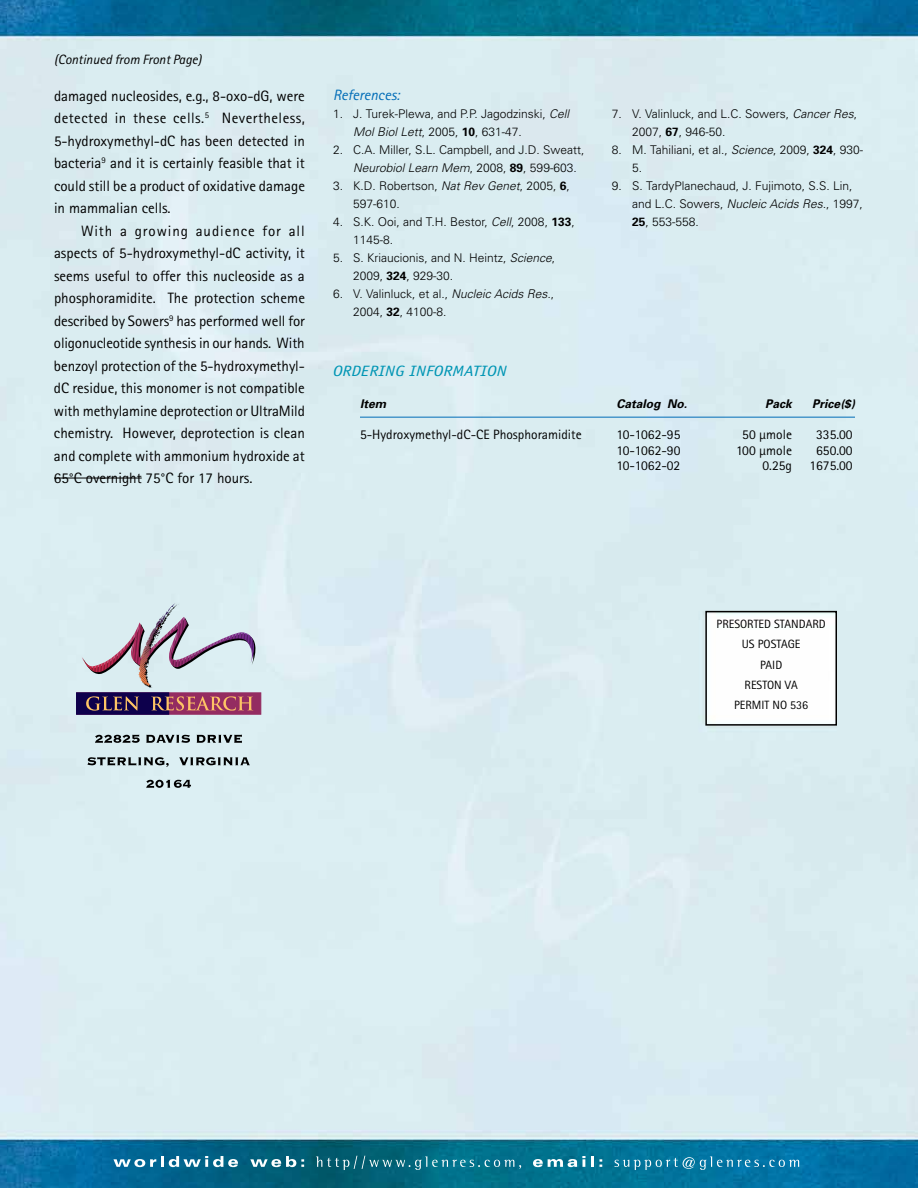
<style>
.page{position:relative;width:918px;height:1188px;background:#fff}
.page>*{position:absolute;margin:0;border:0;box-sizing:border-box;transform-origin:0 0}
.t1{font:15px/22.5px "Rotis Sans Serif";color:#000;text-align:justify}
.t2{font:italic 15px "Officina Sans";color:#0095b4;scale:1.2 1}
.t3{font:italic 15px "Rotis Sans Serif";color:#006cb7}
.t4{font:13.5px "Rotis Sans Serif";color:#000}
.t5{font:italic 13.5px "Rotis Sans Serif";color:#000}
.t6{font:300 12px/18px "Univers";color:#000}
.t7{font:12px/20.2px "Rotis Sans Serif";color:#000;text-align:center}
.t8{font:italic 700 12px "Univers";color:#000}
.s1{font-style:italic}
.s2{font-weight:700}
</style>
<div class="page">
<img style="left:0;top:0;width:918px;height:1188px">
<svg style="left:81px;top:603px;width:175px;height:85px;background:#c9ced6"></svg>
<div style="left:76px;top:692px;width:185px;height:23px;background:#942c61;border:1px solid #942c61"></div>
<div style="left:76px;top:692px;width:93px;height:23px;background:#0d004c;border:1px solid #0d004c"></div>
<svg style="left:86px;top:696px;width:53px;height:15px"></svg>
<svg style="left:151px;top:696px;width:102px;height:15px"></svg>
<svg style="left:146px;top:780px;width:45px;height:8px"></svg>
<svg style="left:87px;top:757px;width:82px;height:10px"></svg>
<svg style="left:179px;top:757px;width:71px;height:8px"></svg>
<svg style="left:95px;top:734px;width:45px;height:9px"></svg>
<svg style="left:146px;top:735px;width:44px;height:8px"></svg>
<svg style="left:197px;top:734px;width:45px;height:9px"></svg>
<svg style="left:113px;top:1156px;width:125px;height:11px"></svg>
<svg style="left:250px;top:1156px;width:54px;height:11px"></svg>
<svg style="left:316px;top:1156px;width:205px;height:14px;background:#207a8d"></svg>
<svg style="left:533px;top:1156px;width:69px;height:11px"></svg>
<svg style="left:615px;top:1156px;width:184px;height:14px;background:#2387ad"></svg>
<div style="left:705px;top:611px;width:132px;height:115px;border:2px solid #000"></div>
<hr style="left:54px;top:478px;width:88px;height:1px;background:#000">
<hr style="left:360px;top:417px;width:495px;height:1px;background:#006cb7">
<p class="t5" style="left:54px;top:51px;width:149px">(Continued from Front Page)</p>
<p class="t1" style="left:54px;top:84px;width:253px">damaged nucleosides, e.g., 8-oxo-dG, were detected in these cells.<sup>5</sup> Nevertheless, 5-hydroxymethyl-dC has been detected in bacteria<sup>9</sup> and it is certainly feasible that it could still be a product of oxidative damage in mammalian cells.</p>
<p class="t1" style="left:54px;top:219px;width:253px;text-indent:27px">With a growing audience for all aspects of 5-hydroxymethyl-dC activity, it seems useful to offer this nucleoside as a phosphoramidite. The protection scheme described by Sowers<sup>9</sup> has performed well for oligonucleotide synthesis in our hands. With benzoyl protection of the 5-hydroxymethyl&shy;dC residue, this monomer is not compatible with methylamine deprotection or UltraMild chemistry. However, deprotection is clean and complete with ammonium hydroxide at 65°C overnight 75°C for 17 hours.</p>
<p class="t3" style="left:333px;top:86px;width:68px">References:</p>
<p class="t6" style="left:353px;top:105px;width:218px;text-indent:-20px">1. J. Turek-Plewa, and P.P. Jagodzinski, <span class="s1">Cell<br>Mol Biol Lett</span>, 2005, <span class="s2">10</span>, 631-47.</p>
<p class="t6" style="left:353px;top:141px;width:233px;text-indent:-20px">2. C.A. Miller, S.L. Campbell, and J.D. Sweatt,<br><span class="s1">Neurobiol Learn Mem</span>, 2008, <span class="s2">89</span>, 599-603.</p>
<p class="t6" style="left:353px;top:177px;width:218px;text-indent:-20px">3. K.D. Robertson, <span class="s1">Nat Rev Genet</span>, 2005, <span class="s2">6</span>,<br>597-610.</p>
<p class="t6" style="left:353px;top:213px;width:223px;text-indent:-20px">4. S.K. Ooi, and T.H. Bestor, <span class="s1">Cell</span>, 2008, <span class="s2">133</span>,<br>1145-8.</p>
<p class="t6" style="left:353px;top:249px;width:204px;text-indent:-20px">5. S. Kriaucionis, and N. Heintz, <span class="s1">Science</span>,<br>2009, <span class="s2">324</span>, 929-30.</p>
<p class="t6" style="left:353px;top:285px;width:202px;text-indent:-20px">6. V. Valinluck, et al., <span class="s1">Nucleic Acids Res.</span>,<br>2004, <span class="s2">32</span>, 4100-8.</p>
<p class="t6" style="left:632px;top:105px;width:226px;text-indent:-20px">7. V. Valinluck, and L.C. Sowers, <span class="s1">Cancer Res</span>,<br>2007, <span class="s2">67</span>, 946-50.</p>
<p class="t6" style="left:632px;top:141px;width:232px;text-indent:-20px">8. M. Tahiliani, et al., <span class="s1">Science</span>, 2009, <span class="s2">324</span>, 930-<br>5.</p>
<p class="t6" style="left:632px;top:177px;width:232px;text-indent:-20px">9. S. TardyPlanechaud, J. Fujimoto, S.S. Lin, and L.C. Sowers, <span class="s1">Nucleic Acids Res.</span>, 1997,<br><span class="s2">25</span>, 553-558.</p>
<p class="t2" style="left:333px;top:362px;width:9px">ORDERIN</p>
<p class="t2" style="left:395px;top:362px;width:66px">G INFORMATION</p>
<p class="t8" style="left:360px;top:397px;width:28px">Item</p>
<p class="t8" style="left:616px;top:397px;width:72px">Catalog No.</p>
<p class="t8" style="left:765px;top:397px;width:28px">Pack</p>
<p class="t8" style="left:812px;top:397px;width:44px">Price($)</p>
<p class="t4" style="left:360px;top:426px;width:223px">5-Hydroxymethyl-dC-CE Phosphoramidite</p>
<p class="t4" style="left:616px;top:426px;width:65px">10-1062-95</p>
<p class="t4" style="left:742px;top:426px;width:51px">50 µmole</p>
<p class="t4" style="left:816px;top:426px;width:38px">335.00</p>
<p class="t4" style="left:616px;top:442px;width:65px">10-1062-90</p>
<p class="t4" style="left:736px;top:442px;width:57px">100 µmole</p>
<p class="t4" style="left:816px;top:442px;width:38px">650.00</p>
<p class="t4" style="left:616px;top:458px;width:65px">10-1062-02</p>
<p class="t4" style="left:763px;top:458px;width:31px">0.25g</p>
<p class="t4" style="left:809px;top:458px;width:45px">1675.00</p>
<p class="t7" style="left:717px;top:614px;width:111px">PRESORTED STANDARD<br>US POSTAGE<br>PAID<br>RESTON VA<br>PERMIT NO 536</p>
</div>
